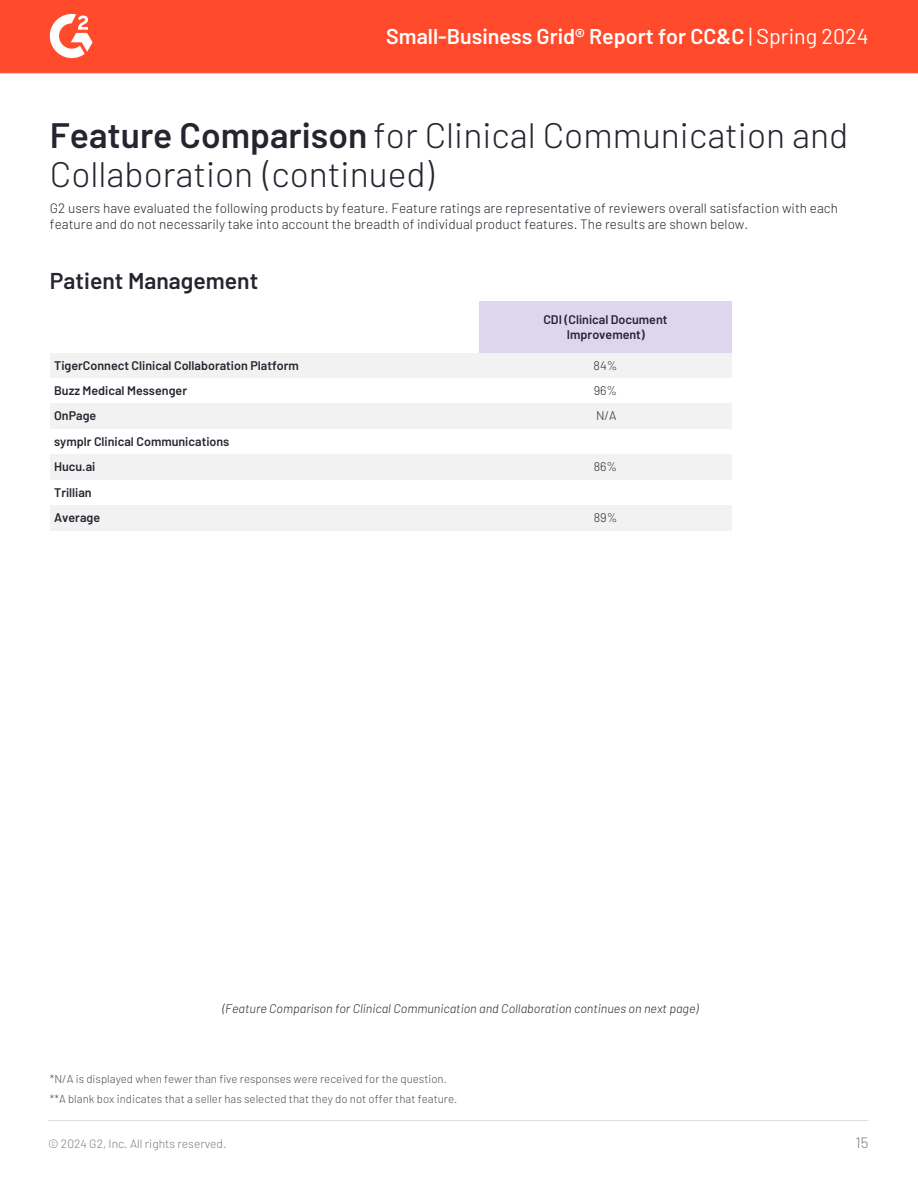
<style>
.page{position:relative;width:918px;height:1188px;background:#fff}
.page>*{position:absolute;margin:0;border:0;box-sizing:border-box;transform-origin:0 0}
.t1{font:300 35.4px/39.2px "Barlow";color:#252530}
.t2{font:600 22.95px "Barlow";color:#252530}
.t3{font:600 21.45px "Barlow";color:#fff}
.t4{font:300 15px "Barlow";color:#7c7c83}
.t5{font:300 13.5px/16.2px "Barlow";color:#252530}
.t6{font:600 12.45px/25.5px "Barlow";color:#252530}
.t7{font:italic 300 12.45px "Barlow";color:#252530}
.t8{font:300 12.45px "Barlow";color:#252530}
.t9{font:300 12px "Barlow";color:#7c7c83}
.t10{font:300 11.4px/19.4px "Barlow";color:#4d4d4d}
.s1{font-weight:400}
.s2{font-weight:600}
</style>
<div class="page">
<div style="left:0;top:0;width:918px;height:73px;background:#ff4a2b"></div>
<svg style="left:49px;top:14px;width:44px;height:44px"></svg>
<div style="left:479px;top:301px;width:253px;height:52px;background:#ded6ed"></div>
<div style="left:50px;top:353px;width:682px;height:26px;background:#f2f2f2"></div>
<div style="left:50px;top:378px;width:682px;height:25px;background:#fff"></div>
<div style="left:50px;top:403px;width:682px;height:26px;background:#f2f2f2"></div>
<div style="left:50px;top:455px;width:682px;height:25px;background:#f2f2f2"></div>
<div style="left:50px;top:506px;width:682px;height:25px;background:#f2f2f2"></div>
<hr style="left:48px;top:1120px;width:820px;height:1px;background:#dbdedb">
<h3 class="t3" style="left:386px;top:22px;width:484px">Small-Business Grid® Report for CC&amp;C <span class="s1">| Spring 2024</span></h3>
<h1 class="t1" style="left:50px;top:114px;width:800px"><span class="s2">Feature Comparison</span> for Clinical Communication and<br>Collaboration (continued)</h1>
<p class="t5" style="left:50px;top:200px;width:790px">G2 users have evaluated the following products by feature. Feature ratings are representative of reviewers overall satisfaction with each feature and do not necessarily take into account the breadth of individual product features. The results are shown below.</p>
<h2 class="t2" style="left:50px;top:266px;width:210px">Patient Management</h2>
<p class="t6" style="left:543px;top:312px;width:126px;line-height:15px;text-align:center">CDI (Clinical Document<br>Improvement)</p>
<p class="t6" style="left:54px;top:352px;width:246px">TigerConnect Clinical Collaboration Platform</p>
<p class="t8" style="left:594px;top:358px;width:25px">84%</p>
<p class="t6" style="left:54px;top:377px;width:134px">Buzz Medical Messenger</p>
<p class="t8" style="left:594px;top:382px;width:25px">96%</p>
<p class="t6" style="left:54px;top:402px;width:44px">OnPage</p>
<p class="t8" style="left:596px;top:408px;width:22px">N/A</p>
<p class="t6" style="left:54px;top:428px;width:177px">symplr Clinical Communications<br>Hucu.ai</p>
<p class="t8" style="left:594px;top:459px;width:25px">86%</p>
<p class="t6" style="left:54px;top:479px;width:48px">Trillian<br>Average</p>
<p class="t8" style="left:594px;top:510px;width:25px">89%</p>
<p class="t7" style="left:222px;top:1000px;width:477px">(Feature Comparison for Clinical Communication and Collaboration continues on next page)</p>
<p class="t10" style="left:50px;top:1069px;width:409px">*N/A is displayed when fewer than five responses were received for the question. **A blank box indicates that a seller has selected that they do not offer that feature.</p>
<p class="t9" style="left:48px;top:1136px;width:180px">© 2024 G2, Inc. All rights reserved.</p>
<p class="t4" style="left:856px;top:1132px;width:14px">15</p>
</div>
